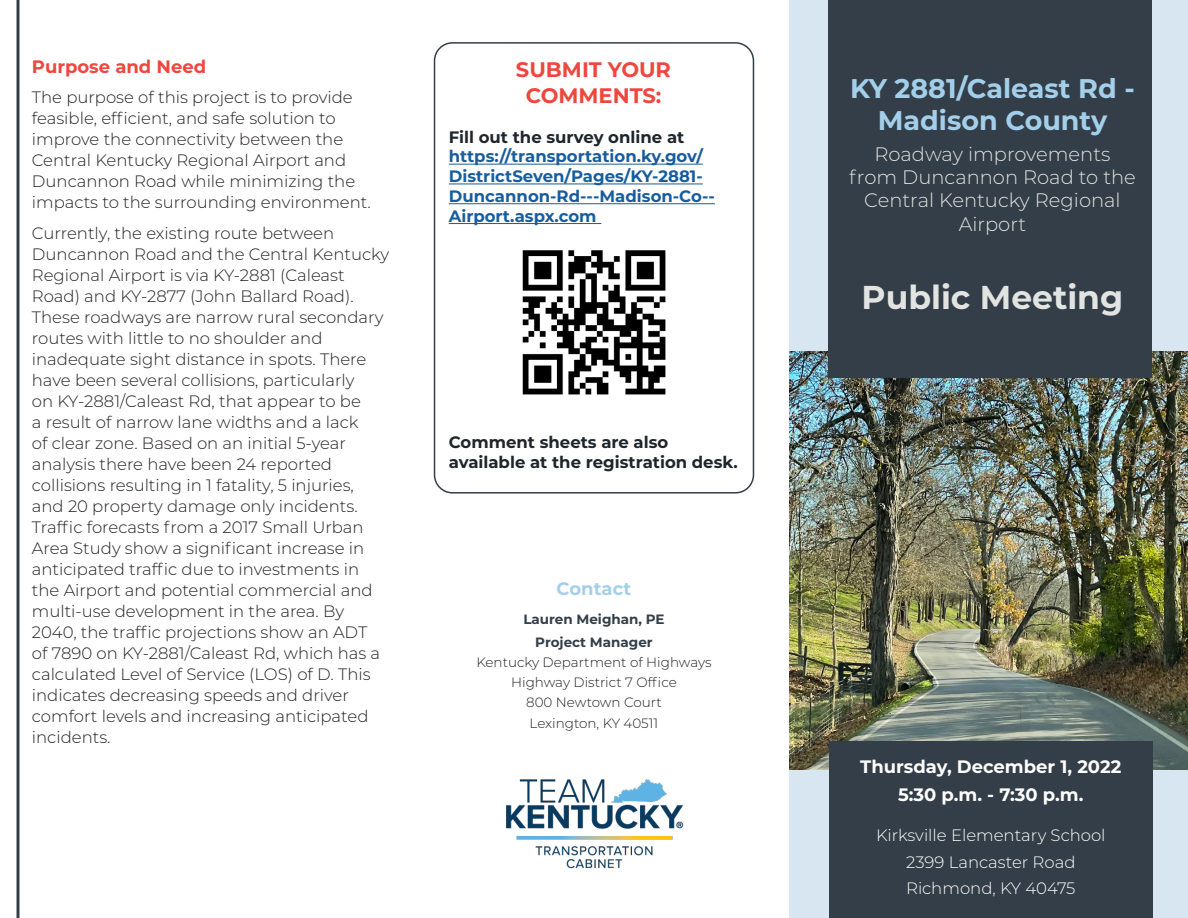
<style>
.page{position:relative;width:1188px;height:918px;background:#fff}
.page>*{position:absolute;margin:0;border:0;box-sizing:border-box;transform-origin:0 0}
.t1{font:700 33px "Montserrat";color:#e2e4e2}
.t2{font:700 27px/32.4px "Montserrat";color:#a3cfea;text-align:center}
.t3{font:700 21px/25.2px "Montserrat";color:#ef463d;text-align:center}
.t4{font:300 19.5px/23.4px "Montserrat";color:#e2e4e2;text-align:center}
.t5{font:700 18px "Montserrat";color:#fff}
.t6{font:700 18px "Montserrat";color:#ef463d}
.t7{font:700 18px "Montserrat";color:#a3cfea}
.t8{font:300 16.5px/21px "Montserrat";color:#231f20}
.t9{font:700 16.5px/19.8px "Montserrat";color:#175d9e}
.t10{font:300 16.5px "Montserrat";color:#fff}
.t11{font:700 16.5px/19.8px "Montserrat";color:#1e252b}
.t12{font:300 13.5px "Montserrat";color:#231f20}
.t13{font:700 13.5px "Montserrat";color:#333e48}
.s1{color:#1e252b}
</style>
<div class="page">
<div style="left:789px;top:0;width:399px;height:351px;background:#d7e6f0"></div>
<img style="left:789px;top:351px;width:399px;height:419px">
<div style="left:828px;top:0;width:324px;height:378px;background:#333e48"></div>
<div style="left:789px;top:770px;width:399px;height:148px;background:#d7e6f0"></div>
<div style="left:829px;top:742px;width:324px;height:176px;background:#333e48"></div>
<img style="left:506px;top:779px;width:178px;height:90px">
<svg style="left:16px;top:0;width:4px;height:918px;background:#656e75"></svg>
<hr style="left:449px;top:164px;width:254px;height:1px;background:#175d9e">
<hr style="left:449px;top:184px;width:254px;height:1px;background:#175d9e">
<hr style="left:449px;top:203px;width:266px;height:1px;background:#175d9e">
<hr style="left:449px;top:223px;width:152px;height:1px;background:#175d9e">
<div style="left:434px;top:42px;width:320px;height:452px;border:2px solid #333e48;border-radius:18px"></div>
<img style="left:522px;top:250px;width:144px;height:145px">
<p class="t6" style="left:32px;top:54px;width:176px">Purpose and Need</p>
<p class="t8" style="left:32px;top:86px;width:341px">The purpose of this project is to provide feasible, efficient, and safe solution to improve the connectivity between the Central Kentucky Regional Airport and Duncannon Road while minimizing the impacts to the surrounding environment.</p>
<p class="t8" style="left:32px;top:222px;width:359px">Currently, the existing route between Duncannon Road and the Central Kentucky Regional Airport is via KY-2881 (Caleast Road) and KY-2877 (John Ballard Road).<br>These roadways are narrow rural secondary routes with little to no shoulder and inadequate sight distance in spots. There have been several collisions, particularly<br>on KY-2881/Caleast Rd, that appear to be<br>a result of narrow lane widths and a lack<br>of clear zone. Based on an initial 5-year analysis there have been 24 reported collisions resulting in 1 fatality, 5 injuries, and 20 property damage only incidents.<br>Traffic forecasts from a 2017 Small Urban Area Study show a significant increase in anticipated traffic due to investments in the Airport and potential commercial and multi-use development in the area. By 2040, the traffic projections show an ADT<br>of 7890 on KY-2881/Caleast Rd, which has a calculated Level of Service (LOS) of D. This indicates decreasing speeds and driver comfort levels and increasing anticipated incidents.</p>
<p class="t3" style="left:516px;top:56px;width:157px">SUBMIT YOUR<br>COMMENTS:</p>
<p class="t9" style="left:449px;top:126px;width:268px"><span class="s1">Fill out the survey online at </span>https://transportation.ky.gov/<br>DistrictSeven/Pages/KY-2881-<br>Duncannon-Rd---Madison-Co--<br>Airport.aspx.com</p>
<p class="t11" style="left:449px;top:432px;width:291px">Comment sheets are also available at the registration desk.</p>
<p class="t7" style="left:557px;top:576px;width:76px">Contact</p>
<p class="t13" style="left:523px;top:609px;width:143px">Lauren Meighan, PE</p>
<p class="t13" style="left:535px;top:632px;width:119px">Project Manager</p>
<p class="t12" style="left:476px;top:653px;width:237px">Kentucky Department of Highways</p>
<p class="t12" style="left:511px;top:673px;width:167px">Highway District 7 Office</p>
<p class="t12" style="left:526px;top:694px;width:137px">800 Newtown Court</p>
<p class="t12" style="left:530px;top:714px;width:130px">Lexington, KY 40511</p>
<p class="t2" style="left:850px;top:71px;width:286px">KY 2881/Caleast Rd -<br>Madison County</p>
<p class="t4" style="left:849px;top:141px;width:288px">Roadway improvements from Duncannon Road to the<br>Central Kentucky Regional<br>Airport</p>
<p class="t1" style="left:862px;top:274px;width:263px">Public Meeting</p>
<p class="t5" style="left:860px;top:754px;width:262px">Thursday, December 1, 2022</p>
<p class="t5" style="left:898px;top:782px;width:187px">5:30 p.m. - 7:30 p.m.</p>
<p class="t10" style="left:876px;top:824px;width:231px">Kirksville Elementary School</p>
<p class="t10" style="left:906px;top:851px;width:171px">2399 Lancaster Road</p>
<p class="t10" style="left:906px;top:877px;width:171px">Richmond, KY 40475</p>
</div>
